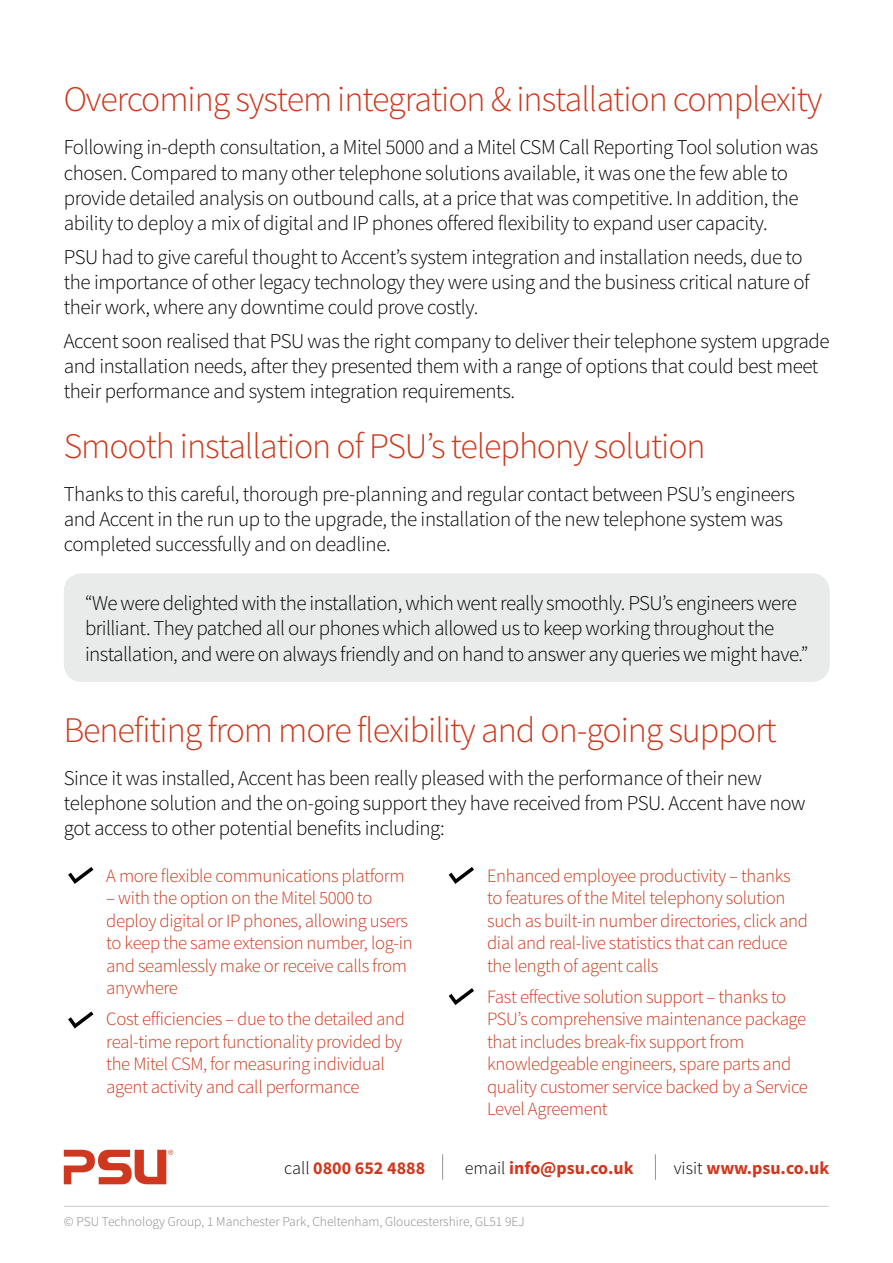
<style>
.page{position:relative;width:893px;height:1263px;background:#fff}
.page>*{position:absolute;margin:0;border:0;box-sizing:border-box;transform-origin:0 0}
.t1{font:300 36px "Source Sans Pro";letter-spacing:-.03em;color:#ce391e}
.t2{font:300 21px/25.2px "Source Sans Pro";letter-spacing:-.02em;color:#000}
.t3{font:300 18.75px/22.5px "Source Sans Pro";letter-spacing:-.02em;color:#ce391e}
.t4{font:700 18px "Source Sans Pro";color:#cf381f}
.t5{font:300 13.5px "Source Sans Pro";color:#878787}
.s1{font-weight:300;color:#000}
</style>
<div class="page">
<svg style="left:64px;top:1150px;width:109px;height:34px"></svg>
<svg style="left:442px;top:1154px;width:1px;height:26px"></svg>
<svg style="left:655px;top:1154px;width:1px;height:26px"></svg>
<hr style="left:64px;top:1206px;width:765px;height:1px;background:#939598">
<div style="left:64px;top:573px;width:766px;height:109px;background:#e9eaea;border-radius:18px"></div>
<svg style="left:449px;top:867px;width:25px;height:17px"></svg>
<svg style="left:68px;top:867px;width:25px;height:17px"></svg>
<svg style="left:449px;top:988px;width:25px;height:17px"></svg>
<svg style="left:68px;top:1011px;width:25px;height:17px"></svg>
<h1 class="t1" style="left:64px;top:78px;width:760px">Overcoming system integration &amp; installation complexity</h1>
<p class="t2" style="left:64px;top:135px;width:756px">Following in-depth consultation, a Mitel 5000 and a Mitel CSM Call Reporting Tool solution was chosen. Compared to many other telephone solutions available, it was one the few able to provide detailed analysis on outbound calls, at a price that was competitive. In addition, the ability to deploy a mix of digital and IP phones offered flexibility to expand user capacity.</p>
<p class="t2" style="left:64px;top:244px;width:747px">PSU had to give careful thought to Accent’s system integration and installation needs, due to the importance of other legacy technology they were using and the business critical nature of their work, where any downtime could prove costly.</p>
<p class="t2" style="left:64px;top:328px;width:767px">Accent soon realised that PSU was the right company to deliver their telephone system upgrade and installation needs, after they presented them with a range of options that could best meet their performance and system integration requirements.</p>
<h1 class="t1" style="left:64px;top:424px;width:643px">Smooth installation of PSU’s telephony solution</h1>
<p class="t2" style="left:64px;top:481px;width:732px">Thanks to this careful, thorough pre-planning and regular contact between PSU’s engineers and Accent in the run up to the upgrade, the installation of the new telephone system was completed successfully and on deadline.</p>
<p class="t2" style="left:85px;top:591px;width:725px">“We were delighted with the installation, which went really smoothly. PSU’s engineers were brilliant. They patched all our phones which allowed us to keep working throughout the installation, and were on always friendly and on hand to answer any queries we might have.”</p>
<h1 class="t1" style="left:64px;top:708px;width:714px">Benefiting from more flexibility and on-going support</h1>
<p class="t2" style="left:64px;top:765px;width:743px">Since it was installed, Accent has been really pleased with the performance of their new telephone solution and the on-going support they have received from PSU. Accent have now got access to other potential benefits including:</p>
<p class="t3" style="left:106px;top:864px;width:300px">A more flexible communications platform</p>
<p class="t3" style="left:106px;top:887px;width:308px">– with the option on the Mitel 5000 to deploy digital or IP phones, allowing users to keep the same extension number, log-in and seamlessly make or receive calls from anywhere</p>
<p class="t3" style="left:106px;top:1008px;width:300px">Cost efficiencies – due to the detailed and real-time report functionality provided by the Mitel CSM, for measuring individual agent activity and call performance</p>
<p class="t3" style="left:487px;top:864px;width:322px">Enhanced employee productivity – thanks to features of the Mitel telephony solution such as built-in number directories, click and dial and real-live statistics that can reduce the length of agent calls</p>
<p class="t3" style="left:487px;top:985px;width:322px">Fast effective solution support – thanks to PSU’s comprehensive maintenance package that includes break-fix support from knowledgeable engineers, spare parts and quality customer service backed by a Service Level Agreement</p>
<p class="t4" style="left:284px;top:1156px;width:143px"><span class="s1">call</span> 0800 652 4888</p>
<p class="t4" style="left:465px;top:1156px;width:170px"><span class="s1">email</span> info@psu.co.uk</p>
<p class="t4" style="left:674px;top:1156px;width:157px"><span class="s1">visit</span> www.psu.co.uk</p>
<p class="t5" style="left:64px;top:1214px;width:462px">© PSU Technology Group, 1 Manchester Park, Cheltenham, Gloucestershire, GL51 9EJ</p>
</div>
